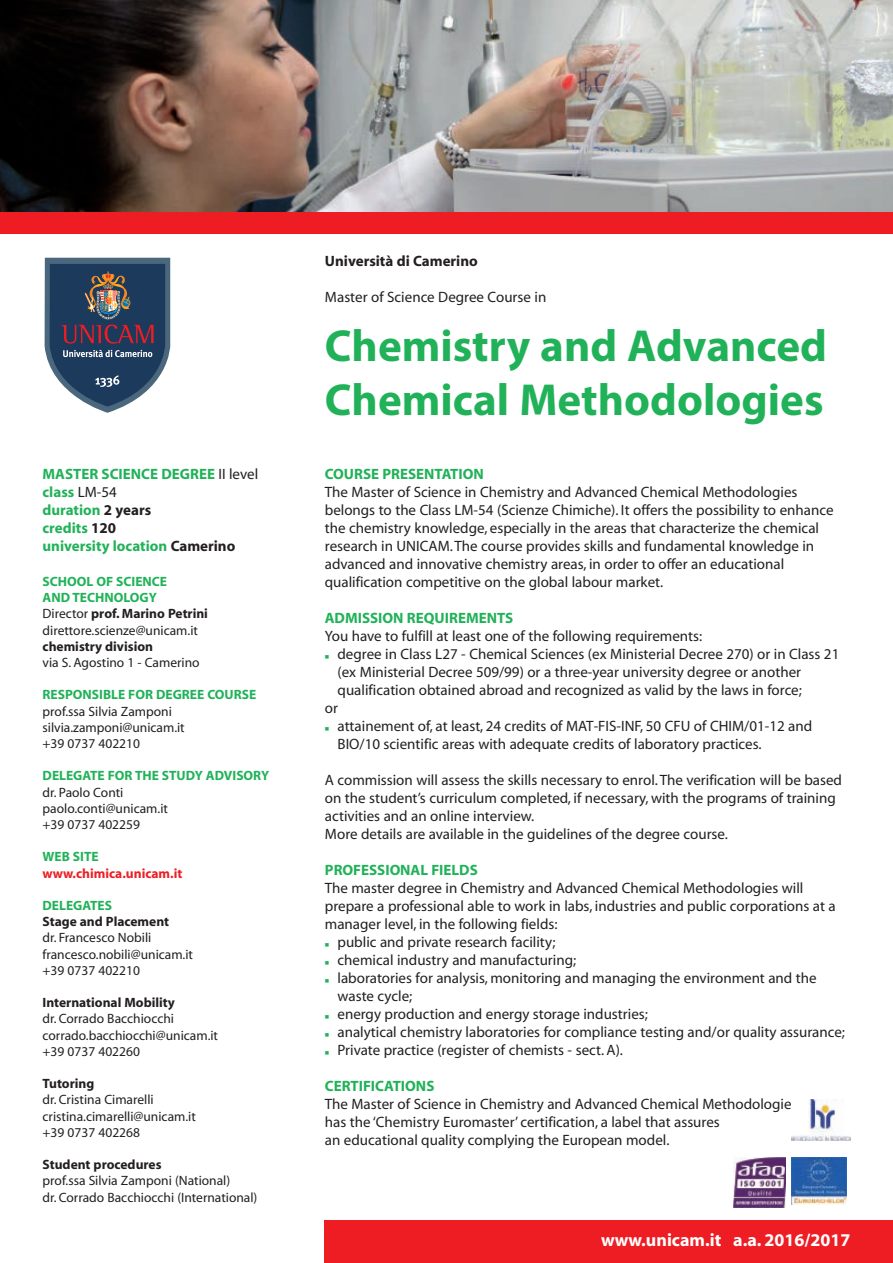
<style>
.page{position:relative;width:893px;height:1263px;background:#fff}
.page>*{position:absolute;margin:0;border:0;box-sizing:border-box;transform-origin:0 0}
.t1{font:700 45px/54px "Myriad Pro";color:#21b259}
.t2{font:700 18px "Myriad";color:#fff}
.t3{font:15px/18px "Myriad";color:#231f20}
.t4{font:700 15px/18px "Myriad";color:#21b259}
.t5{font:700 15px "Myriad";color:#231f20}
.t6{font:13.5px/16.2px "Myriad";color:#231f20}
.t7{font:700 13.5px "Myriad";color:#231f20}
.t8{font:700 13.5px "Myriad";color:#21b259}
.t9{font:700 13.5px "Myriad";color:#ee1d23}
.s1{font-weight:400;color:#231f20}
.s2{color:#231f20}
.s3{font-weight:700;color:#21b259}
.s4{font-weight:700}
.s5{color:#21b259}
</style>
<div class="page">
<div style="left:325px;top:1220px;width:568px;height:43px;background:#ee1d23"></div>
<img style="left:0;top:0;width:893px;height:213px">
<div style="left:0;top:213px;width:893px;height:21px;background:#ee1d23"></div>
<svg style="left:44px;top:257px;width:127px;height:156px;background:#536379"></svg>
<img style="left:733px;top:1158px;width:52px;height:50px">
<img style="left:791px;top:1158px;width:56px;height:46px">
<img style="left:791px;top:1100px;width:59px;height:40px">
<p class="t4" style="left:43px;top:466px;width:217px">MASTER SCIENCE DEGREE <span class="s1">II level </span>class <span class="s1">LM-54<br></span>duration <span class="s2">2 years<br></span>credits <span class="s2">120<br></span>university location <span class="s2">Camerino</span></p>
<p class="t6" style="left:43px;top:574px;width:167px"><span class="s3">SCHOOL OF SCIENCE<br>AND TECHNOLOGY<br></span>Director <span class="s4">prof. Marino Petrini </span>direttore.scienze@unicam.it</p>
<p class="t7" style="left:43px;top:641px;width:112px">chemistry division</p>
<p class="t6" style="left:43px;top:655px;width:159px">via S. Agostino 1 - Camerino</p>
<p class="t8" style="left:43px;top:690px;width:215px">RESPONSIBLE FOR DEGREE COURSE</p>
<p class="t6" style="left:43px;top:704px;width:144px">prof.ssa Silvia Zamponi silvia.zamponi@unicam.it +39 0737 402210</p>
<p class="t8" style="left:43px;top:771px;width:228px">DELEGATE FOR THE STUDY ADVISORY</p>
<p class="t6" style="left:43px;top:785px;width:127px">dr. Paolo Conti paolo.conti@unicam.it +39 0737 402259</p>
<p class="t8" style="left:43px;top:852px;width:58px">WEB SITE</p>
<p class="t9" style="left:43px;top:868px;width:141px">www.chimica.unicam.it</p>
<p class="t8" style="left:43px;top:900px;width:71px">DELEGATES</p>
<p class="t7" style="left:43px;top:916px;width:128px">Stage and Placement</p>
<p class="t6" style="left:43px;top:931px;width:152px">dr. Francesco Nobili francesco.nobili@unicam.it +39 0737 402210</p>
<p class="t7" style="left:43px;top:997px;width:134px">International Mobility</p>
<p class="t6" style="left:43px;top:1012px;width:177px">dr. Corrado Bacchiocchi corrado.bacchiocchi@unicam.it +39 0737 402260</p>
<p class="t7" style="left:43px;top:1078px;width:53px">Tutoring</p>
<p class="t6" style="left:43px;top:1093px;width:155px">dr. Cristina Cimarelli cristina.cimarelli@unicam.it +39 0737 402268</p>
<p class="t7" style="left:43px;top:1159px;width:120px">Student procedures</p>
<p class="t6" style="left:43px;top:1174px;width:216px">prof.ssa Silvia Zamponi (National)<br>dr. Corrado Bacchiocchi (International)</p>
<p class="t5" style="left:325px;top:256px;width:154px">Università di Camerino</p>
<p class="t3" style="left:325px;top:290px;width:223px">Master of Science Degree Course in</p>
<h1 class="t1" style="left:325px;top:322px;width:503px">Chemistry and Advanced<br>Chemical Methodologies</h1>
<p class="t4" style="left:325px;top:466px;width:161px">COURSE PRESENTATION</p>
<p class="t3" style="left:325px;top:484px;width:510px">The Master of Science in Chemistry and Advanced Chemical Methodologies belongs to the Class LM-54 (Scienze Chimiche). It offers the possibility to enhance the chemistry knowledge, especially in the areas that characterize the chemical research in UNICAM.The course provides skills and fundamental knowledge in advanced and innovative chemistry areas, in order to offer an educational qualification competitive on the global labour market.</p>
<p class="t4" style="left:325px;top:610px;width:190px">ADMISSION REQUIREMENTS</p>
<p class="t3" style="left:325px;top:628px;width:379px">You have to fulfill at least one of the following requirements:</p>
<p class="t3" style="left:325px;top:646px;width:516px"><span class="s5">■</span> degree in Class L27 - Chemical Sciences (ex Ministerial Decree 270) or in Class 21</p>
<p class="t3" style="left:338px;top:664px;width:465px">(ex Ministerial Decree 509/99) or a three-year university degree or another</p>
<p class="t3" style="left:338px;top:682px;width:466px">qualification obtained abroad and recognized as valid by the laws in force;</p>
<p class="t3" style="left:325px;top:700px;width:15px">or</p>
<p class="t3" style="left:338px;top:718px;width:476px;text-indent:-13px"><span class="s5">■</span> attainement of, at least, 24 credits of MAT-FIS-INF, 50 CFU of CHIM/01-12 and<br>BIO/10 scientific areas with adequate credits of laboratory practices.</p>
<p class="t3" style="left:325px;top:772px;width:519px">A commission will assess the skills necessary to enrol.The verification will be based on the student’s curriculum completed, if necessary, with the programs of training activities and an online interview.<br>More details are available in the guidelines of the degree course.</p>
<p class="t4" style="left:325px;top:862px;width:154px">PROFESSIONAL FIELDS</p>
<p class="t3" style="left:325px;top:880px;width:513px">The master degree in Chemistry and Advanced Chemical Methodologies will prepare a professional able to work in labs, industries and public corporations at a manager level, in the following fields:</p>
<p class="t3" style="left:325px;top:934px;width:232px"><span class="s5">■</span> public and private research facility;</p>
<p class="t3" style="left:325px;top:952px;width:253px"><span class="s5">■</span> chemical industry and manufacturing;</p>
<p class="t3" style="left:338px;top:970px;width:481px;text-indent:-13px"><span class="s5">■</span> laboratories for analysis, monitoring and managing the environment and the waste cycle;</p>
<p class="t3" style="left:325px;top:1006px;width:325px"><span class="s5">■</span> energy production and energy storage industries;</p>
<p class="t3" style="left:325px;top:1024px;width:522px"><span class="s5">■</span> analytical chemistry laboratories for compliance testing and/or quality assurance;</p>
<p class="t3" style="left:325px;top:1042px;width:300px"><span class="s5">■</span> Private practice (register of chemists - sect. A).</p>
<p class="t4" style="left:325px;top:1078px;width:111px">CERTIFICATIONS</p>
<p class="t3" style="left:325px;top:1096px;width:474px">The Master of Science in Chemistry and Advanced Chemical Methodologies has the ‘Chemistry Euromaster’ certification, a label that assures<br>an educational quality complying the European model.</p>
<p class="t2" style="left:601px;top:1233px;width:251px">www.unicam.it a.a. 2016/2017</p>
</div>
